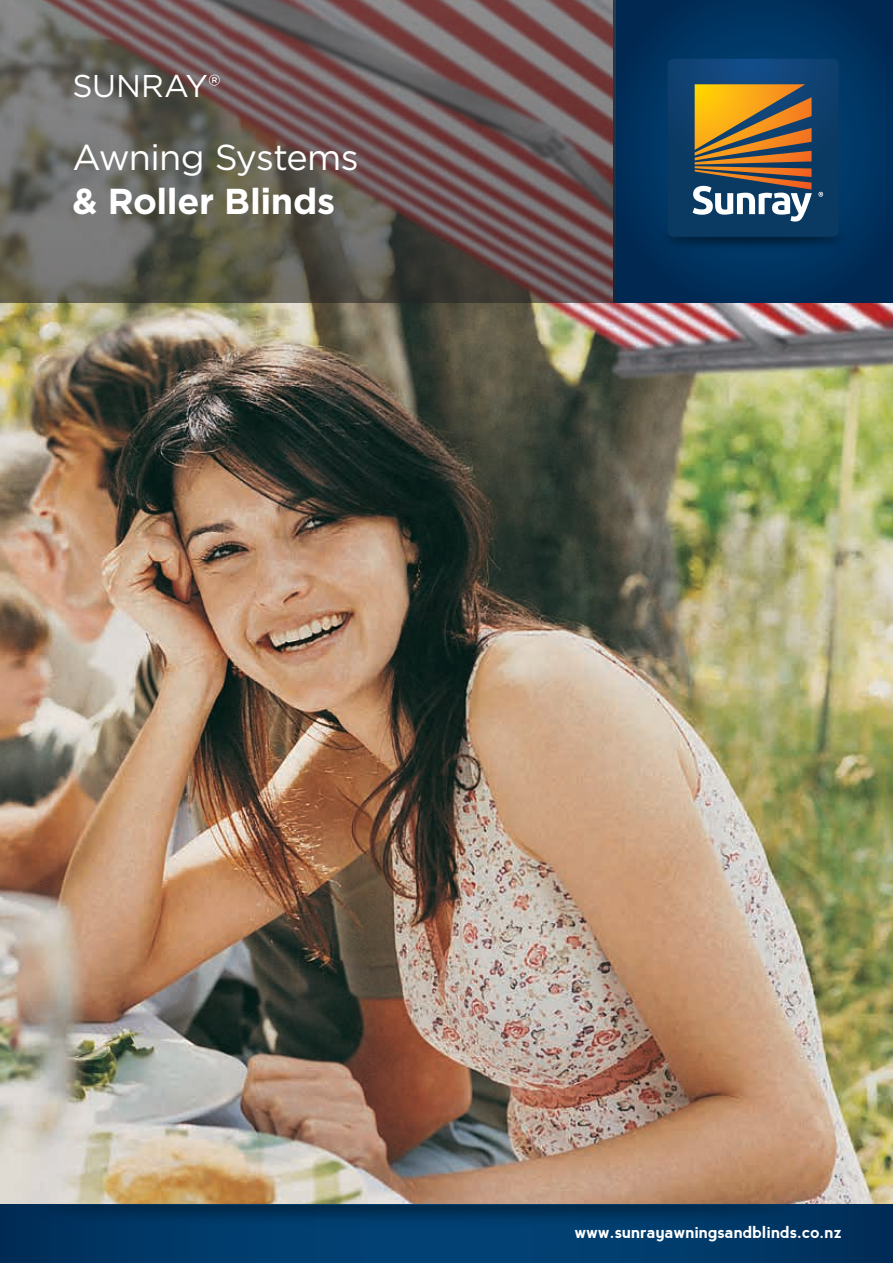
<style>
.page{position:relative;width:893px;height:1263px;background:#fff}
.page>*{position:absolute;margin:0;border:0;box-sizing:border-box;transform-origin:0 0}
.t1{font:36px "Gotham";letter-spacing:-.02em;color:#fff}
.t2{font:700 36px "Gotham";letter-spacing:-.01em;color:#fff}
.t3{font:31.5px "Gotham";letter-spacing:-.005em;color:#fff}
.t4{font:700 16.5px "nevis";color:#fff}
</style>
<div class="page">
<img style="left:0;top:302px;width:893px;height:902px">
<div style="left:613px;top:0;width:280px;height:302px;background:#00305c"></div>
<svg style="left:0;top:0;width:615px;height:302px;background:#695b58"></svg>
<svg style="left:0;top:1204px;width:893px;height:59px;background:#003968"></svg>
<img style="left:0;top:1205px;width:863px;height:37px">
<img style="left:648px;top:168px;width:210px;height:99px">
<svg style="left:668px;top:59px;width:171px;height:178px"></svg>
<h2 class="t3" style="left:73px;top:66px;width:150px">SUNRAY®</h2>
<h1 class="t1" style="left:73px;top:135px;width:288px">Awning Systems</h1>
<h1 class="t2" style="left:73px;top:177px;width:264px">&amp; Roller Blinds</h1>
<p class="t4" style="left:575px;top:1222px;width:269px">www.sunrayawningsandblinds.co.nz</p>
</div>
